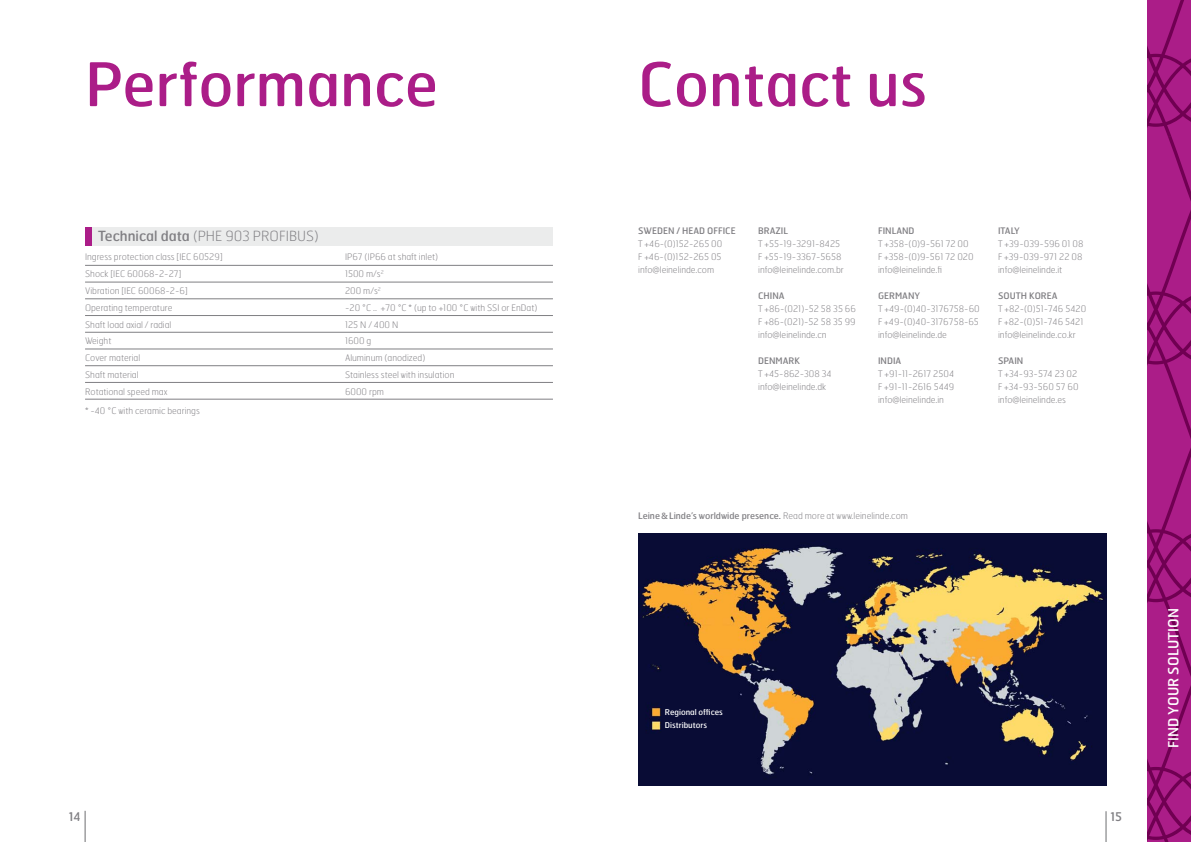
<style>
.page{position:relative;width:1191px;height:842px;background:#fff}
.page>*{position:absolute;margin:0;border:0;box-sizing:border-box;transform-origin:0 0}
.t1{font:60px "Hermes";color:#ab1d88}
.t2{font:100 14px "Hermes";color:#807f83}
.t3{font:14px "Hermes";color:#fff}
.t4{font:12px "Hermes";color:#807f83}
.t5{font:100 9px/13px "Hermes";color:#807f83;text-align:justify}
.t6{font:9px "Hermes";color:#807f83}
.t7{font:8px/13.2px "Hermes";color:#fff}
.s1{font-weight:400}
.s2{font-family:"Caecilia LT";font-weight:700}
.s3{font-weight:100}
</style>
<div class="page">
<hr style="left:85px;top:811px;width:1px;height:31px;background:#6d6e70">
<svg style="left:1148px;top:0;width:43px;height:842px;background:#a1187f"></svg>
<div style="left:85px;top:227px;width:7px;height:18px;background:#ab1d88"></div>
<div style="left:92px;top:227px;width:461px;height:18px;background:#ebecec"></div>
<hr style="left:85px;top:265px;width:468px;height:1px;background:#807f83">
<hr style="left:85px;top:282px;width:468px;height:1px;background:#807f83">
<hr style="left:85px;top:299px;width:468px;height:1px;background:#807f83">
<hr style="left:85px;top:315px;width:468px;height:1px;background:#807f83">
<hr style="left:85px;top:332px;width:468px;height:1px;background:#807f83">
<hr style="left:85px;top:349px;width:468px;height:1px;background:#807f83">
<hr style="left:85px;top:365px;width:468px;height:1px;background:#807f83">
<hr style="left:85px;top:382px;width:468px;height:1px;background:#807f83">
<hr style="left:85px;top:399px;width:468px;height:1px;background:#807f83">
<img style="left:638px;top:534px;width:468px;height:251px">
<hr style="left:1105px;top:811px;width:1px;height:31px;background:#6d6e70">
<h1 class="t1" style="left:85px;top:56px;width:354px">Performance</h1>
<h2 class="t2" style="left:98px;top:229px;width:222px"><span class="s1">Technical data</span> (PHE 903 PROFIBUS)</h2>
<p class="t5" style="left:85px;top:251px;width:139px">Ingress protection class [IEC 60529]</p>
<p class="t5" style="left:345px;top:251px;width:95px">IP67 (IP66 at shaft inlet)</p>
<p class="t5" style="left:85px;top:268px;width:98px">Shock [IEC 60068-2-27]</p>
<p class="t5" style="left:345px;top:268px;width:40px">1500 m/s<sup>2</sup></p>
<p class="t5" style="left:85px;top:285px;width:104px">Vibration [IEC 60068-2-6]</p>
<p class="t5" style="left:345px;top:285px;width:37px">200 m/s<sup>2</sup></p>
<p class="t5" style="left:85px;top:302px;width:89px">Operating temperature</p>
<p class="t5" style="left:345px;top:302px;width:194px">-20 °C .. +70 °C * (up to +100 °C with SSI or EnDat)</p>
<p class="t5" style="left:85px;top:318px;width:88px">Shaft load axial / radial</p>
<p class="t5" style="left:345px;top:318px;width:55px">125 N / 400 N</p>
<p class="t5" style="left:85px;top:335px;width:28px">Weight</p>
<p class="t5" style="left:345px;top:335px;width:28px">1600 g</p>
<p class="t5" style="left:85px;top:352px;width:57px">Cover material</p>
<p class="t5" style="left:345px;top:352px;width:82px">Aluminum (anodized)</p>
<p class="t5" style="left:85px;top:369px;width:55px">Shaft material</p>
<p class="t5" style="left:345px;top:369px;width:111px">Stainless steel with insulation</p>
<p class="t5" style="left:85px;top:385px;width:84px">Rotational speed max</p>
<p class="t5" style="left:345px;top:385px;width:40px">6000 rpm</p>
<p class="t5" style="left:85px;top:405px;width:116px">* -40 °C with ceramic bearings</p>
<h3 class="t4" style="left:69px;top:811px;width:13px">14</h3>
<h1 class="t1" style="left:638px;top:56px;width:291px">Contact us</h1>
<p class="t6" style="left:638px;top:227px;width:99px">SWEDEN / HEAD OFFICE</p>
<p class="t5" style="left:638px;top:238px;width:86px">T +46-(0)152-265 00<br>F +46-(0)152-265 05 info@leinelinde.com</p>
<p class="t6" style="left:758px;top:227px;width:31px">BRAZIL</p>
<p class="t5" style="left:758px;top:238px;width:87px;text-align:left">T +55-19-3291-8425<br>F +55-19-3367-5658 info@leinelinde.com.br</p>
<p class="t6" style="left:758px;top:292px;width:28px">CHINA</p>
<p class="t5" style="left:758px;top:303px;width:99px">T +86-(021)-52 58 35 66<br>F +86-(021)-52 58 35 99 info@leinelinde.cn</p>
<p class="t6" style="left:758px;top:357px;width:43px">DENMARK</p>
<p class="t5" style="left:758px;top:368px;width:75px">T +45-862-308 34 info@leinelinde.dk</p>
<p class="t6" style="left:878px;top:227px;width:38px">FINLAND</p>
<p class="t5" style="left:878px;top:238px;width:97px;text-align:left">T +358-(0)9-561 72 00<br>F +358-(0)9-561 72 020 info@leinelinde.fi</p>
<p class="t6" style="left:878px;top:292px;width:44px">GERMANY</p>
<p class="t5" style="left:878px;top:303px;width:103px">T +49-(0)40-3176758-60<br>F +49-(0)40-3176758-65 info@leinelinde.de</p>
<p class="t6" style="left:878px;top:357px;width:25px">INDIA</p>
<p class="t5" style="left:878px;top:368px;width:78px">T +91-11-2617 2504<br>F +91-11-2616 5449 info@leinelinde.in</p>
<p class="t6" style="left:998px;top:227px;width:23px">ITALY</p>
<p class="t5" style="left:998px;top:238px;width:87px">T +39-039-596 01 08<br>F +39-039-971 22 08 info@leinelinde.it</p>
<p class="t6" style="left:998px;top:292px;width:61px">SOUTH KOREA</p>
<p class="t5" style="left:998px;top:303px;width:90px;text-align:left">T +82-(0)51-746 5420<br>F +82-(0)51-746 5421 info@leinelinde.co.kr</p>
<p class="t6" style="left:998px;top:357px;width:27px">SPAIN</p>
<p class="t5" style="left:998px;top:368px;width:82px;text-align:left">T +34-93-574 23 02<br>F +34-93-560 57 60 info@leinelinde.es</p>
<p class="t6" style="left:638px;top:511px;width:271px">Leine <span class="s2">&amp;</span> Linde’s worldwide presence. <span class="s3">Read more at www.leinelinde.com</span></p>
<p class="t7" style="left:665px;top:706px;width:60px">Regional offices<br>Distributors</p>
<h3 class="t4" style="left:1110px;top:811px;width:13px">15</h3>
<h2 class="t3" style="left:1166px;top:748px;width:142px;rotate:-90deg">FIND YOUR SOLUTION</h2>
</div>
